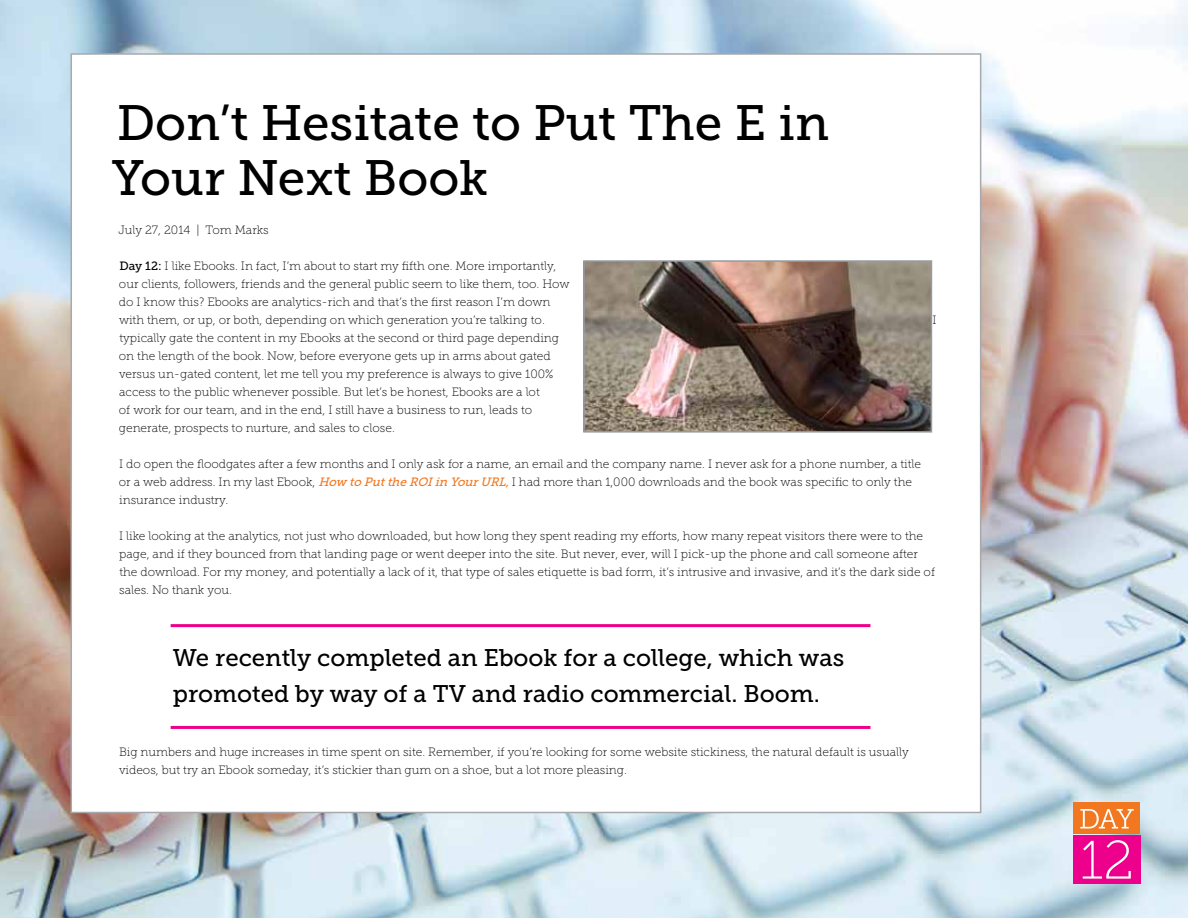
<style>
.page{position:relative;width:1188px;height:918px;background:#fff}
.page>*{position:absolute;margin:0;border:0;box-sizing:border-box;transform-origin:0 0}
.t1{font:54px "Museo Slab 100";color:#fff}
.t2{font:49.5px/55.5px "Museo Slab 500";color:#000}
.t3{font:24px/36px "Museo Slab 500";color:#000}
.t4{font:12px/18px "Museo Slab 100";color:#000}
.s1{font-family:"Museo Slab 500"}
.s2{font-family:"Museo Slab 500";font-style:italic;color:#f17821}
</style>
<div class="page">
<img style="left:0;top:0;width:1188px;height:918px">
<div style="left:1074px;top:802px;width:66px;height:32px;background:#f17821"></div>
<div style="left:1074px;top:836px;width:67px;height:48px;background:#ec008c"></div>
<svg style="left:1080px;top:809px;width:54px;height:19px"></svg>
<div style="left:71px;top:53px;width:910px;height:760px;background:#fff;border:2px solid #a7a9ac"></div>
<img style="left:586px;top:263px;width:343px;height:167px">
<div style="left:583px;top:260px;width:349px;height:173px;border:2px solid #949ca1"></div>
<hr style="left:171px;top:624px;width:699px;height:3px;background:#ec008c">
<hr style="left:171px;top:726px;width:699px;height:3px;background:#ec008c">
<h2 class="t2" style="left:112px;top:95px;width:719px">Don’t Hesitate to Put The E in<br>Your Next Book</h2>
<p class="t4" style="left:119px;top:221px;width:152px">July 27, 2014 | Tom Marks</p>
<p class="t4" style="left:119px;top:257px;width:452px"><span class="s1">Day 12:</span> I like Ebooks. In fact, I’m about to start my fifth one. More importantly, our clients, followers, friends and the general public seem to like them, too. How do I know this? Ebooks are analytics-rich and that’s the first reason I’m down with them, or up, or both, depending on which generation you’re talking to.</p>
<p class="t4" style="left:933px;top:311px;width:6px">I</p>
<p class="t4" style="left:119px;top:329px;width:442px">typically gate the content in my Ebooks at the second or third page depending on the length of the book. Now, before everyone gets up in arms about gated versus un-gated content, let me tell you my preference is always to give 100% access to the public whenever possible. But let’s be honest, Ebooks are a lot<br>of work for our team, and in the end, I still have a business to run, leads to generate, prospects to nurture, and sales to close.</p>
<p class="t4" style="left:119px;top:455px;width:804px">I do open the floodgates after a few months and I only ask for a name, an email and the company name. I never ask for a phone number, a title or a web address. In my last Ebook, <span class="s2">How to PuttheROIin YourURL,</span>I had more than 1,000 downloads and the book was specific to only the insurance industry.</p>
<p class="t4" style="left:119px;top:527px;width:817px">I like looking at the analytics, not just who downloaded, but how long they spent reading my efforts, how many repeat visitors there were to the page, and if they bounced from that landing page or went deeper into the site. But never, ever, will I pick-up the phone and call someone after the download. For my money, and potentially a lack of it, that type of sales etiquette is bad form, it’s intrusive and invasive, and it’s the dark side of sales. No thank you.</p>
<h3 class="t3" style="left:173px;top:640px;width:673px">We recently completed an Ebook for a college, which was promoted by way of a TV and radio commercial. Boom.</h3>
<p class="t4" style="left:119px;top:743px;width:791px">Big numbers and huge increases in time spent on site. Remember, if you’re looking for some website stickiness, the natural default is usually videos, but try an Ebook someday, it’s stickier than gum on a shoe, but a lot more pleasing.</p>
<h1 class="t1" style="left:1080px;top:831px;width:55px">12</h1>
</div>
